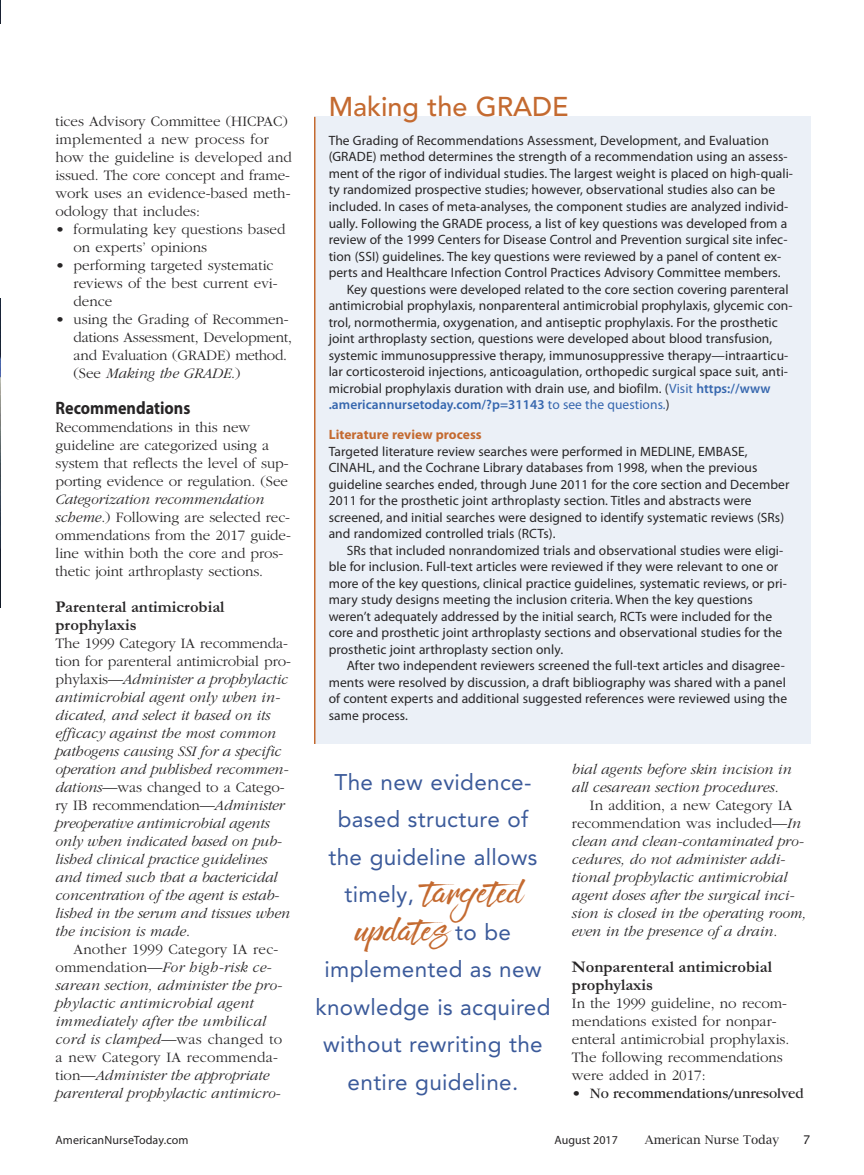
<style>
.page{position:relative;width:864px;height:1175px;background:#fff}
.page>*{position:absolute;margin:0;border:0;box-sizing:border-box;transform-origin:0 0}
.t1{font:27px/37.5px "Fresh Script";letter-spacing:.015em;color:#c46a30;text-align:center;scale:1.2 1}
.t2{font:500 27px "Avenir";color:#c46a30}
.t3{font:22.5px/37.5px "Avenir";letter-spacing:.015em;color:#3b5a9a;text-align:center}
.t4{font:700 18px "Myriad Pro";color:#272526;scale:.9 1}
.t5{font:700 16.5px/18px "Garamond";color:#272526}
.t6{font:italic 300 15px/18px "Garamond";color:#272526}
.t7{font:300 15px/18px "Garamond";color:#272526}
.t8{font:15px "Garamond";color:#272526}
.t9{font:13.5px/16.5px "Myriad Pro";letter-spacing:.005em;color:#272526}
.t10{font:600 13.5px "Myriad Pro";letter-spacing:.005em;color:#3566ae}
.t11{font:700 13.5px "Myriad Pro";letter-spacing:.005em;color:#c46a30}
.t12{font:12px "Myriad Pro";letter-spacing:.01em;color:#272526}
.t13{font:12px "Lucida Bright";color:#272526}
.t14{font:12px "Lucida Grande";color:#272526}
.s1{font-style:italic}
.s2{font-style:normal}
.s3{color:#3566ae}
.s4{font-weight:600;color:#3566ae}
.s5{font-weight:400}
.s6{font-weight:400;color:#272526}
.s7{font-family:"Avenir";font-size:22.5px;color:#3b5a9a}
.s8{font-weight:300}
</style>
<div class="page">
<div style="left:314px;top:117px;width:497px;height:627px;background:#ebf0f7"></div>
<hr style="left:314px;top:117px;width:2px;height:627px;background:#c46a30">
<img style="left:0;top:0;width:1px;height:608px">
<img style="left:0;top:24px;width:1px;height:273px">
<p class="t7" style="left:56px;top:112px;width:238px">tices Advisory Committee (HICPAC) implemented a new process for how the guideline is developed and issued. The core concept and frame&shy;work uses an evidence-based meth&shy;odology that includes:</p>
<p class="t7" style="left:74px;top:220px;width:213px;text-indent:-18px">• formulating key questions based on experts’ opinions</p>
<p class="t7" style="left:74px;top:256px;width:206px;text-indent:-18px">• performing targeted systematic reviews of the best current evi&shy;dence</p>
<p class="t7" style="left:74px;top:310px;width:220px;text-indent:-18px">• using the Grading of Recommen&shy;dations Assessment, Development, and Evaluation (GRADE) method. (See <span class="s1">Making the GRADE</span>.)</p>
<h3 class="t4" style="left:56px;top:401px;width:151px">Recommendations</h3>
<p class="t7" style="left:56px;top:418px;width:235px">Recommendations in this new guideline are categorized using a system that reflects the level of sup&shy;porting evidence or regulation. (See</p>
<p class="t7" style="left:56px;top:490px;width:237px"><span class="s1">Categorization recommendation scheme</span>.) Following are selected rec&shy;ommendations from the 2017 guide&shy;line within both the core and pros&shy;thetic joint arthroplasty sections.</p>
<p class="t5" style="left:56px;top:597px;width:171px">Parenteral antimicrobial prophylaxis</p>
<p class="t6" style="left:56px;top:634px;width:237px"><span class="s2">The 1999 Category IA recommenda&shy;tion for parenteral antimicrobial pro&shy;phylaxis—</span>Administer a prophylactic antimicrobial agent only when in&shy;dicated, and select it based on its efficacy against the most common pathogens causing SSI for a specific operation and published recommen&shy;dations<span class="s2">—was changed to a Catego&shy;ry IB recommendation—</span>Administer preoperative antimicrobial agents only when indicated based on pub&shy;lished clinical practice guidelines and timed such that a bactericidal concentration of the agent is estab&shy;lished in the serum and tissues when the incision is made<span class="s2">.</span></p>
<p class="t6" style="left:56px;top:940px;width:228px;text-indent:18px"><span class="s2">Another 1999 Category IA rec&shy;ommendation—</span>For high-risk ce&shy;sarean section, administer the pro&shy;phylactic antimicrobial agent immediately after the umbilical cord is clamped<span class="s2">—was changed to a new Category IA recommenda&shy;tion—</span>Administer the appropriate parenteral prophylactic antimicro-</p>
<h1 class="t2" style="left:329px;top:83px;width:242px">Making the GRADE</h1>
<p class="t9" style="left:329px;top:133px;width:442px">The Grading of Recommendations Assessment, Development, and Evaluation</p>
<p class="t9" style="left:329px;top:150px;width:460px">(GRADE) method determines the strength of a recommendation using an assess-</p>
<p class="t9" style="left:329px;top:166px;width:466px">ment of the rigor of individual studies. The largest weight is placed on high-quali-</p>
<p class="t9" style="left:329px;top:183px;width:448px">ty randomized prospective studies; however, observational studies also can be</p>
<p class="t9" style="left:329px;top:199px;width:461px">included. In cases of meta-analyses, the component studies are analyzed individ-</p>
<p class="t9" style="left:329px;top:216px;width:460px">ually. Following the GRADE process, a list of key questions was developed from a</p>
<p class="t9" style="left:329px;top:232px;width:461px">review of the 1999 Centers for Disease Control and Prevention surgical site infec-</p>
<p class="t9" style="left:329px;top:249px;width:454px">tion (SSI) guidelines. The key questions were reviewed by a panel of content ex-</p>
<p class="t9" style="left:329px;top:265px;width:453px">perts and Healthcare Infection Control Practices Advisory Committee members.</p>
<p class="t9" style="left:347px;top:282px;width:443px">Key questions were developed related to the core section covering parenteral</p>
<p class="t9" style="left:329px;top:298px;width:465px">antimicrobial prophylaxis, nonparenteral antimicrobial prophylaxis, glycemic con-</p>
<p class="t9" style="left:329px;top:315px;width:451px">trol, normothermia, oxygenation, and antiseptic prophylaxis. For the prosthetic</p>
<p class="t9" style="left:329px;top:331px;width:445px">joint arthroplasty section, questions were developed about blood transfusion,</p>
<p class="t9" style="left:329px;top:348px;width:461px">systemic immunosuppressive therapy, immunosuppressive therapy—intraarticu-</p>
<p class="t9" style="left:329px;top:364px;width:461px">lar corticosteroid injections, anticoagulation, orthopedic surgical space suit, anti-</p>
<p class="t9" style="left:329px;top:381px;width:444px">microbial prophylaxis duration with drain use, and biofilm. (<span class="s3">Visit</span> <span class="s4">https://www</span></p>
<p class="t10" style="left:329px;top:399px;width:342px">.americannursetoday.com/?p=31143 <span class="s5">to see the questions.</span><span class="s6">)</span></p>
<p class="t11" style="left:329px;top:429px;width:155px">Literature review process</p>
<p class="t9" style="left:329px;top:444px;width:462px">Targeted literature review searches were performed in MEDLINE, EMBASE, CINAHL, and the Cochrane Library databases from 1998, when the previous guideline searches ended, through June 2011 for the core section and December 2011 for the prosthetic joint arthroplasty section. Titles and abstracts were screened, and initial searches were designed to identify systematic reviews (SRs) and randomized controlled trials (RCTs).</p>
<p class="t9" style="left:329px;top:543px;width:460px;text-indent:18px">SRs that included nonrandomized trials and observational studies were eligi&shy;ble for inclusion. Full-text articles were reviewed if they were relevant to one or more of the key questions, clinical practice guidelines, systematic reviews, or pri&shy;mary study designs meeting the inclusion criteria. When the key questions weren’t adequately addressed by the initial search, RCTs were included for the core and prosthetic joint arthroplasty sections and observational studies for the prosthetic joint arthroplasty section only.</p>
<p class="t9" style="left:329px;top:658px;width:460px;text-indent:18px">After two independent reviewers screened the full-text articles and disagree&shy;ments were resolved by discussion, a draft bibliography was shared with a panel of content experts and additional suggested references were reviewed using the same process.</p>
<h2 class="t3" style="left:328px;top:762px;width:211px">The new evidence&shy;based structure of the guideline allows</h2>
<h1 class="t1" style="left:345px;top:874px;width:152px"><span class="s7">timely,</span> targeted updates <span class="s7">to be</span></h1>
<h2 class="t3" style="left:315px;top:950px;width:237px">implemented as new knowledge is acquired without rewriting the entire guideline.</h2>
<p class="t6" style="left:572px;top:760px;width:221px">bial agents before skin incision in</p>
<p class="t6" style="left:572px;top:778px;width:208px">all cesarean section procedures<span class="s2">.</span></p>
<p class="t7" style="left:590px;top:796px;width:204px">In addition, a new Category IA</p>
<p class="t7" style="left:572px;top:814px;width:231px">recommendation was included—<span class="s1">In</span></p>
<p class="t6" style="left:572px;top:832px;width:233px">clean and clean-contaminated pro-</p>
<p class="t6" style="left:572px;top:850px;width:214px">cedures, do not administer addi-</p>
<p class="t6" style="left:572px;top:868px;width:217px">tional prophylactic antimicrobial</p>
<p class="t6" style="left:572px;top:886px;width:223px">agent doses after the surgical inci-</p>
<p class="t6" style="left:572px;top:904px;width:236px">sion is closed in the operating room,</p>
<p class="t6" style="left:572px;top:922px;width:207px">even in the presence of a drain<span class="s2">.</span></p>
<p class="t5" style="left:572px;top:957px;width:202px">Nonparenteral antimicrobial prophylaxis</p>
<p class="t7" style="left:572px;top:994px;width:219px">In the 1999 guideline, no recom&shy;mendations existed for nonpar&shy;enteral antimicrobial prophylaxis.<br>The following recommendations were added in 2017:</p>
<p class="t8" style="left:572px;top:1088px;width:233px"><span class="s8">•</span> No recommendations/unresolved</p>
<p class="t12" style="left:56px;top:1135px;width:135px">AmericanNurseToday.com</p>
<p class="t12" style="left:555px;top:1135px;width:65px">August 2017</p>
<p class="t13" style="left:645px;top:1132px;width:136px">American Nurse Today</p>
<p class="t14" style="left:803px;top:1132px;width:9px">7</p>
</div>
